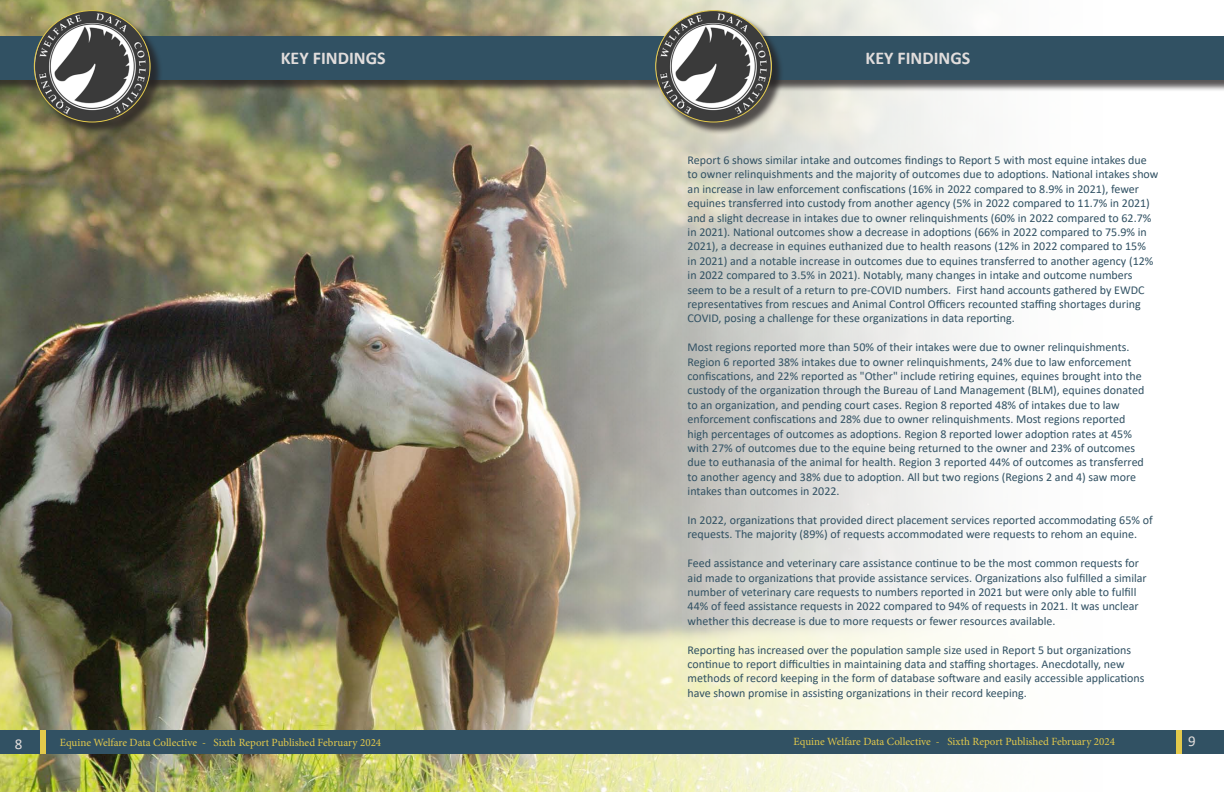
<style>
.page{position:relative;width:1224px;height:792px;background:#fff}
.page>*{position:absolute;margin:0;border:0;box-sizing:border-box;transform-origin:0 0}
.Paragraph_Style_5{font:700 18px "Calibri";color:#e1dddc}
.t1{font:15px "Calibri";color:#e1dddc}
.t2{font:12px/14.4px "Calibri";color:#315163}
.t3{font:11px "Minion Pro";color:#e3c94b}
</style>
<div class="page">
<img style="left:0;top:0;width:1146px;height:792px">
<div style="left:0;top:37px;width:1224px;height:55px;background:#231f20;opacity:.75"></div>
<div style="left:0;top:36px;width:1224px;height:43px;background:#315163"></div>
<div style="left:35px;top:12px;width:128px;height:123px;background:#231f20;opacity:.75"></div>
<img style="left:34px;top:11px;width:116px;height:111px">
<div style="left:657px;top:12px;width:127px;height:123px;background:#231f20;opacity:.75"></div>
<img style="left:656px;top:11px;width:115px;height:111px">
<div style="left:0;top:731px;width:1224px;height:23px;background:#315163"></div>
<div style="left:40px;top:731px;width:6px;height:23px;background:#e3c94b"></div>
<div style="left:1176px;top:731px;width:6px;height:23px;background:#e3c94b"></div>
<p class="Paragraph_Style_5" style="left:281px;top:46px;width:106px">KEY FINDINGS</p>
<p class="Paragraph_Style_5" style="left:866px;top:46px;width:106px">KEY FINDINGS</p>
<p class="t2" style="left:688px;top:153px;width:472px">Report 6 shows similar intake and outcomes findings to Report 5 with most equine intakes due to owner relinquishments and the majority of outcomes due to adoptions. National intakes show an increase in law enforcement confiscations (16% in 2022 compared to 8.9% in 2021), fewer equines transferred into custody from another agency (5% in 2022 compared to 11.7% in 2021) and a slight decrease in intakes due to owner relinquishments (60% in 2022 compared to 62.7% in 2021). National outcomes show a decrease in adoptions (66% in 2022 compared to 75.9% in 2021), a decrease in equines euthanized due to health reasons (12% in 2022 compared to 15%<br>in 2021) and a notable increase in outcomes due to equines transferred to another agency (12% in 2022 compared to 3.5% in 2021). Notably, many changes in intake and outcome numbers seem to be a result of a return to pre-COVID numbers. First hand accounts gathered by EWDC representatives from rescues and Animal Control Officers recounted staffing shortages during COVID, posing a challenge for these organizations in data reporting.</p>
<p class="t2" style="left:688px;top:340px;width:458px">Most regions reported more than 50% of their intakes were due to owner relinquishments.<br>Region 6 reported 38% intakes due to owner relinquishments, 24% due to law enforcement confiscations, and 22% reported as "Other" include retiring equines, equines brought into the custody of the organization through the Bureau of Land Management (BLM), equines donated to an organization, and pending court cases. Region 8 reported 48% of intakes due to law enforcement confiscations and 28% due to owner relinquishments. Most regions reported high percentages of outcomes as adoptions. Region 8 reported lower adoption rates at 45% with 27% of outcomes due to the equine being returned to the owner and 23% of outcomes due to euthanasia of the animal for health. Region 3 reported 44% of outcomes as transferred to another agency and 38% due to adoption. All but two regions (Regions 2 and 4) saw more intakes than outcomes in 2022.</p>
<p class="t2" style="left:688px;top:513px;width:467px">In 2022, organizations that provided direct placement services reported accommodating 65% of requests. The majority (89%) of requests accommodated were requests to rehom an equine.</p>
<p class="t2" style="left:688px;top:556px;width:461px">Feed assistance and veterinary care assistance continue to be the most common requests for aid made to organizations that provide assistance services. Organizations also fulfilled a similar number of veterinary care requests to numbers reported in 2021 but were only able to fulfill 44% of feed assistance requests in 2022 compared to 94% of requests in 2021. It was unclear whether this decrease is due to more requests or fewer resources available.</p>
<p class="t2" style="left:688px;top:642px;width:458px">Reporting has increased over the population sample size used in Report 5 but organizations continue to report difficulties in maintaining data and staffing shortages. Anecdotally, new methods of record keeping in the form of database software and easily accessible applications have shown promise in assisting organizations in their record keeping.</p>
<p class="t1" style="left:15px;top:733px;width:9px">8</p>
<p class="t3" style="left:60px;top:735px;width:323px">Equine Welfare Data Collective - Sixth Report Published February 2024</p>
<p class="t3" style="left:794px;top:734px;width:323px">Equine Welfare Data Collective - Sixth Report Published February 2024</p>
<p class="t1" style="left:1188px;top:731px;width:9px">9</p>
</div>
